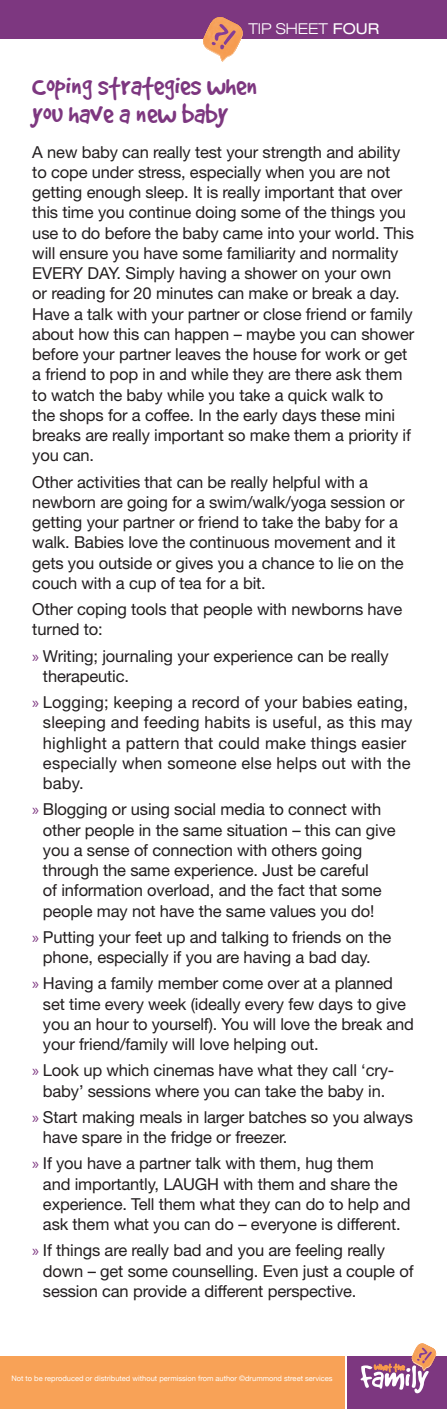
<style>
.page{position:relative;width:447px;height:1412px;background:#fff}
.page>*{position:absolute;margin:0;border:0;box-sizing:border-box;transform-origin:0 0}
.A_head{font:30.75px/27.8px "Good Dog Plain";color:#7d3780}
.body{font:16.5px/20.2px "Helvetica Neue";letter-spacing:-.01em;color:#231f20}
.body-2{font:16.5px/20.2px "Helvetica Neue";letter-spacing:.01em;color:#231f20}
.t1{font:300 expanded 15px "Helvetica Neue";color:#fff}
.t2{font:7.5px "Helvetica Neue";color:#fff}
.s1{font-weight:400}
.s2{font-family:"Myriad Pro";color:#7d3780}
</style>
<div class="page">
<div style="left:0;top:0;width:446px;height:39px;background:#7d3780"></div>
<svg style="left:203px;top:17px;width:40px;height:45px"></svg>
<div style="left:0;top:1356px;width:344px;height:52px;background:#f8a257"></div>
<div style="left:347px;top:1356px;width:99px;height:52px;background:#7d3780"></div>
<svg style="left:360px;top:1343px;width:77px;height:50px"></svg>
<p class="t1" style="left:248px;top:19px;width:132px">TIP SHEET <span class="s1">FOUR</span></p>
<p class="A_head" style="left:32px;top:71px;width:226px">Coping strategies when you have a new baby</p>
<p class="body" style="left:32px;top:141px;width:383px">A new baby can really test your strength and ability to cope under stress, especially when you are not getting enough sleep. It is really important that over this time you continue doing some of the things you use to do before the baby came into your world. This will ensure you have some familiarity and normality EVERY DAY. Simply having a shower on your own<br>or reading for 20 minutes can make or break a day.<br>Have a talk with your partner or close friend or family about how this can happen – maybe you can shower before your partner leaves the house for work or get a friend to pop in and while they are there ask them to watch the baby while you take a quick walk to<br>the shops for a coffee. In the early days these mini breaks are really important so make them a priority if you can.</p>
<p class="body" style="left:32px;top:471px;width:373px">Other activities that can be really helpful with a newborn are going for a swim/walk/yoga session or getting your partner or friend to take the baby for a walk. Babies love the continuous movement and it gets you outside or gives you a chance to lie on the couch with a cup of tea for a bit.</p>
<p class="body" style="left:32px;top:599px;width:371px">Other coping tools that people with newborns have turned to:</p>
<p class="body" style="left:43px;top:645px;width:347px;text-indent:-11px"><span class="s2">»</span> Writing; journaling your experience can be really therapeutic.</p>
<p class="body-2" style="left:43px;top:692px;width:371px;text-indent:-11px"><span class="s2">»</span> Logging; keeping a record of your babies eating, sleeping and feeding habits is useful, as this may highlight a pattern that could make things easier especially when someone else helps out with the baby.</p>
<p class="body" style="left:43px;top:799px;width:354px;text-indent:-11px"><span class="s2">»</span> Blogging or using social media to connect with other people in the same situation – this can give you a sense of connection with others going through the same experience. Just be careful<br>of information overload, and the fact that some people may not have the same values you do!</p>
<p class="body" style="left:32px;top:927px;width:360px;text-align:center"><span class="s2">»</span> Putting your feet up and talking to friends on the phone, especially if you are having a bad day.</p>
<p class="body" style="left:43px;top:973px;width:372px;text-indent:-11px"><span class="s2">»</span> Having a family member come over at a planned set time every week (ideally every few days to give you an hour to yourself). You will love the break and your friend/family will love helping out.</p>
<p class="body" style="left:32px;top:1060px;width:363px;text-align:center"><span class="s2">»</span> Look up which cinemas have what they call ‘cry&shy;baby’ sessions where you can take the baby in.</p>
<p class="body" style="left:43px;top:1107px;width:371px;text-indent:-11px"><span class="s2">»</span> Start making meals in larger batches so you always have spare in the fridge or freezer.</p>
<p class="body" style="left:43px;top:1153px;width:369px;text-indent:-11px"><span class="s2">»</span> If you have a partner talk with them, hug them<br>and importantly, LAUGH with them and share the experience. Tell them what they can do to help and ask them what you can do – everyone is different.</p>
<p class="body" style="left:43px;top:1240px;width:372px;text-indent:-11px"><span class="s2">»</span> If things are really bad and you are feeling really down – get some counselling. Even just a couple of session can provide a different perspective.</p>
<p class="t2" style="left:11px;top:1373px;width:322px">Not to be reproduced or distributed without permission from author ©drummond street services</p>
</div>
